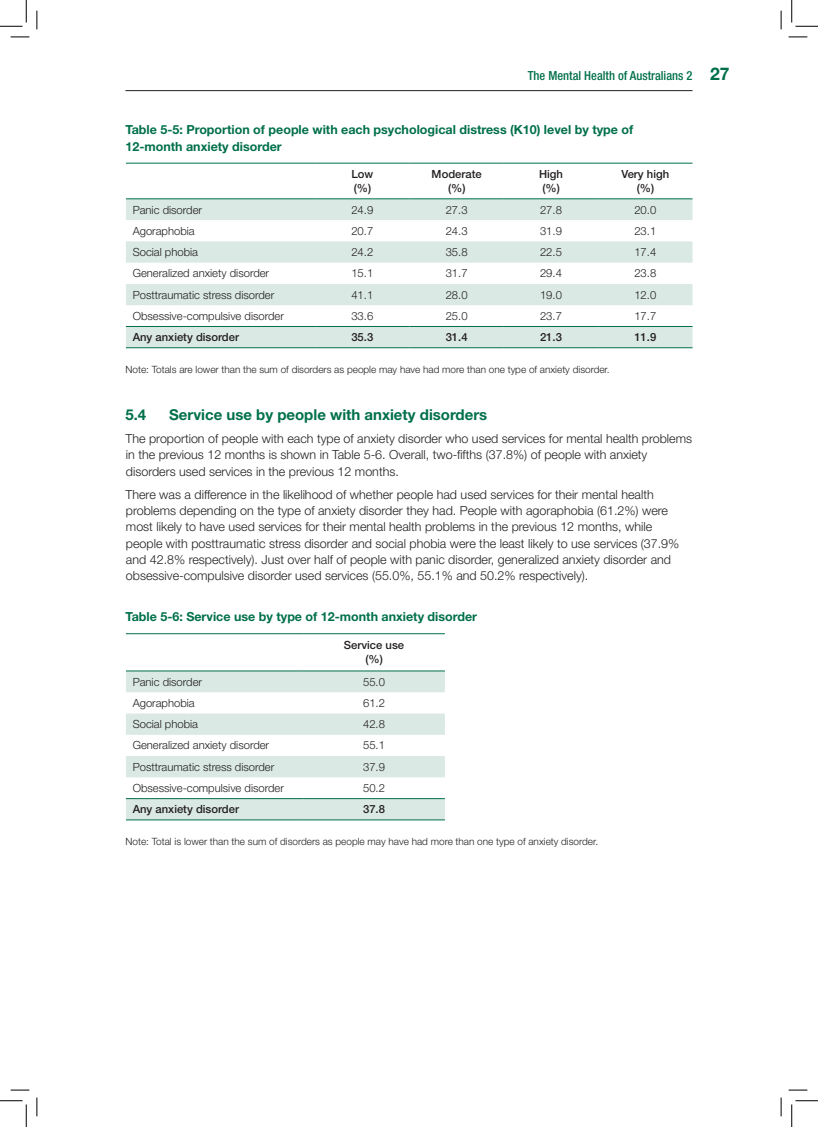
<style>
.page{position:relative;width:818px;height:1127px;background:#fff}
.page>*{position:absolute;margin:0;border:0;box-sizing:border-box;transform-origin:0 0}
.t1{font:700 15px "Helvetica Neue LT Std";color:#007049}
.t2{font:300 12.5px/16.2px "Helvetica Neue LT Std";color:#231f20}
.t3{font:700 12.5px/16.2px "Helvetica Neue LT Std";color:#007049}
.t4{font:500 condensed 12.5px "Helvetica Neue LT Std";color:#007049}
.t5{font:300 11.25px "Helvetica Neue LT Std";color:#231f20}
.t6{font:500 11.25px/13.8px "Helvetica Neue LT Std";color:#231f20;text-align:center}
.t7{font:300 10px "Helvetica Neue LT Std";color:#231f20}
.s1{font-weight:700;font-stretch:normal;font-size:17.5px}
</style>
<div class="page">
<hr style="left:125px;top:90px;width:567px;height:1px;background:#231f20">
<svg style="left:126px;top:199px;width:566px;height:148px;fill:#dae9e4"></svg>
<hr style="left:126px;top:163px;width:189px;height:1px;background:#007049">
<hr style="left:315px;top:163px;width:94px;height:1px;background:#007049">
<hr style="left:409px;top:163px;width:95px;height:1px;background:#007049">
<hr style="left:504px;top:163px;width:94px;height:1px;background:#007049">
<hr style="left:598px;top:163px;width:94px;height:1px;background:#007049">
<hr style="left:126px;top:198px;width:189px;height:1px;background:#007049">
<hr style="left:315px;top:198px;width:94px;height:1px;background:#007049">
<hr style="left:409px;top:198px;width:95px;height:1px;background:#007049">
<hr style="left:504px;top:198px;width:94px;height:1px;background:#007049">
<hr style="left:598px;top:198px;width:94px;height:1px;background:#007049">
<hr style="left:126px;top:326px;width:189px;height:1px;background:#007049">
<hr style="left:315px;top:326px;width:94px;height:1px;background:#007049">
<hr style="left:409px;top:326px;width:95px;height:1px;background:#007049">
<hr style="left:504px;top:326px;width:94px;height:1px;background:#007049">
<hr style="left:598px;top:326px;width:94px;height:1px;background:#007049">
<hr style="left:126px;top:347px;width:189px;height:1px;background:#007049">
<hr style="left:315px;top:347px;width:94px;height:1px;background:#007049">
<hr style="left:409px;top:347px;width:95px;height:1px;background:#007049">
<hr style="left:504px;top:347px;width:94px;height:1px;background:#007049">
<hr style="left:598px;top:347px;width:94px;height:1px;background:#007049">
<svg style="left:126px;top:671px;width:319px;height:148px;fill:#dae9e4"></svg>
<hr style="left:126px;top:633px;width:177px;height:1px;background:#007049">
<hr style="left:303px;top:633px;width:142px;height:1px;background:#007049">
<hr style="left:126px;top:670px;width:177px;height:1px;background:#007049">
<hr style="left:303px;top:670px;width:142px;height:1px;background:#007049">
<hr style="left:126px;top:798px;width:177px;height:1px;background:#007049">
<hr style="left:303px;top:798px;width:142px;height:1px;background:#007049">
<hr style="left:126px;top:819px;width:177px;height:1px;background:#007049">
<hr style="left:303px;top:819px;width:142px;height:1px;background:#007049">
<svg style="left:11px;top:36px;width:18px;height:2px"></svg>
<svg style="left:788px;top:36px;width:19px;height:2px"></svg>
<svg style="left:11px;top:1089px;width:18px;height:1px"></svg>
<svg style="left:788px;top:1089px;width:19px;height:1px"></svg>
<svg style="left:36px;top:11px;width:2px;height:18px"></svg>
<svg style="left:36px;top:1097px;width:2px;height:18px"></svg>
<svg style="left:780px;top:11px;width:2px;height:18px"></svg>
<svg style="left:780px;top:1097px;width:2px;height:18px"></svg>
<svg style="left:0;top:0;width:27px;height:27px"></svg>
<svg style="left:0;top:1100px;width:27px;height:26px"></svg>
<svg style="left:791px;top:0;width:27px;height:27px"></svg>
<svg style="left:791px;top:1100px;width:27px;height:26px"></svg>
<p class="t4" style="left:528px;top:68px;width:203px">The Mental Health of Australians 2 <span class="s1">27</span></p>
<p class="t3" style="left:125px;top:122px;width:509px">Table 5‑5: Proportion of people with each psychological distress (K10) level by type of<br>12-month anxiety disorder</p>
<p class="t6" style="left:351px;top:167px;width:23px;text-align:left">Low (%)</p>
<p class="t6" style="left:432px;top:167px;width:52px">Moderate (%)</p>
<p class="t6" style="left:539px;top:167px;width:25px">High (%)</p>
<p class="t6" style="left:621px;top:167px;width:49px">Very high (%)</p>
<p class="t5" style="left:133px;top:203px;width:71px">Panic disorder</p>
<p class="t5" style="left:351px;top:203px;width:23px">24.9</p>
<p class="t5" style="left:446px;top:203px;width:23px">27.3</p>
<p class="t5" style="left:540px;top:203px;width:23px">27.8</p>
<p class="t5" style="left:634px;top:203px;width:23px">20.0</p>
<p class="t5" style="left:133px;top:224px;width:64px">Agoraphobia</p>
<p class="t5" style="left:351px;top:224px;width:23px">20.7</p>
<p class="t5" style="left:446px;top:224px;width:23px">24.3</p>
<p class="t5" style="left:540px;top:224px;width:23px">31.9</p>
<p class="t5" style="left:634px;top:224px;width:23px">23.1</p>
<p class="t5" style="left:133px;top:245px;width:67px">Social phobia</p>
<p class="t5" style="left:351px;top:245px;width:23px">24.2</p>
<p class="t5" style="left:446px;top:245px;width:23px">35.8</p>
<p class="t5" style="left:540px;top:245px;width:23px">22.5</p>
<p class="t5" style="left:634px;top:245px;width:23px">17.4</p>
<p class="t5" style="left:133px;top:266px;width:138px">Generalized anxiety disorder</p>
<p class="t5" style="left:351px;top:266px;width:23px">15.1</p>
<p class="t5" style="left:446px;top:266px;width:23px">31.7</p>
<p class="t5" style="left:540px;top:266px;width:23px">29.4</p>
<p class="t5" style="left:634px;top:266px;width:23px">23.8</p>
<p class="t5" style="left:133px;top:287px;width:143px">Posttraumatic stress disorder</p>
<p class="t5" style="left:351px;top:287px;width:23px">41.1</p>
<p class="t5" style="left:446px;top:287px;width:23px">28.0</p>
<p class="t5" style="left:540px;top:287px;width:23px">19.0</p>
<p class="t5" style="left:634px;top:287px;width:23px">12.0</p>
<p class="t5" style="left:133px;top:309px;width:153px">Obsessive-compulsive disorder</p>
<p class="t5" style="left:351px;top:309px;width:23px">33.6</p>
<p class="t5" style="left:446px;top:309px;width:23px">25.0</p>
<p class="t5" style="left:540px;top:309px;width:23px">23.7</p>
<p class="t5" style="left:634px;top:309px;width:23px">17.7</p>
<p class="t6" style="left:133px;top:330px;width:108px">Any anxiety disorder</p>
<p class="t6" style="left:351px;top:330px;width:23px">35.3</p>
<p class="t6" style="left:446px;top:330px;width:23px">31.4</p>
<p class="t6" style="left:540px;top:330px;width:23px">21.3</p>
<p class="t6" style="left:634px;top:330px;width:23px">11.9</p>
<p class="t7" style="left:125px;top:363px;width:486px">Note: Totals are lower than the sum of disorders as people may have had more than one type of anxiety disorder.</p>
<p class="t1" style="left:125px;top:405px;width:363px">5.4 Service use by people with anxiety disorders</p>
<p class="t2" style="left:125px;top:430px;width:568px">The proportion of people with each type of anxiety disorder who used services for mental health problems in the previous 12 months is shown in Table 5-6. Overall, two-fifths (37.8%) of people with anxiety disorders used services in the previous 12 months.</p>
<p class="t2" style="left:125px;top:486px;width:555px">There was a difference in the likelihood of whether people had used services for their mental health problems depending on the type of anxiety disorder they had. People with agoraphobia (61.2%) were most likely to have used services for their mental health problems in the previous 12 months, while people with posttraumatic stress disorder and social phobia were the least likely to use services (37.9% and 42.8% respectively). Just over half of people with panic disorder, generalized anxiety disorder and obsessive-compulsive disorder used services (55.0%, 55.1% and 50.2% respectively).</p>
<p class="t3" style="left:125px;top:608px;width:353px">Table 5‑6: Service use by type of 12-month anxiety disorder</p>
<p class="t6" style="left:344px;top:638px;width:62px">Service use (%)</p>
<p class="t5" style="left:133px;top:674px;width:71px">Panic disorder</p>
<p class="t5" style="left:363px;top:674px;width:23px">55.0</p>
<p class="t5" style="left:133px;top:695px;width:64px">Agoraphobia</p>
<p class="t5" style="left:363px;top:695px;width:23px">61.2</p>
<p class="t5" style="left:133px;top:717px;width:67px">Social phobia</p>
<p class="t5" style="left:363px;top:717px;width:23px">42.8</p>
<p class="t5" style="left:133px;top:738px;width:138px">Generalized anxiety disorder</p>
<p class="t5" style="left:363px;top:738px;width:23px">55.1</p>
<p class="t5" style="left:133px;top:759px;width:143px">Posttraumatic stress disorder</p>
<p class="t5" style="left:363px;top:759px;width:23px">37.9</p>
<p class="t5" style="left:133px;top:780px;width:153px">Obsessive-compulsive disorder</p>
<p class="t5" style="left:363px;top:780px;width:23px">50.2</p>
<p class="t6" style="left:133px;top:802px;width:108px">Any anxiety disorder</p>
<p class="t6" style="left:363px;top:802px;width:23px">37.8</p>
<p class="t7" style="left:125px;top:835px;width:474px">Note: Total is lower than the sum of disorders as people may have had more than one type of anxiety disorder.</p>
</div>
